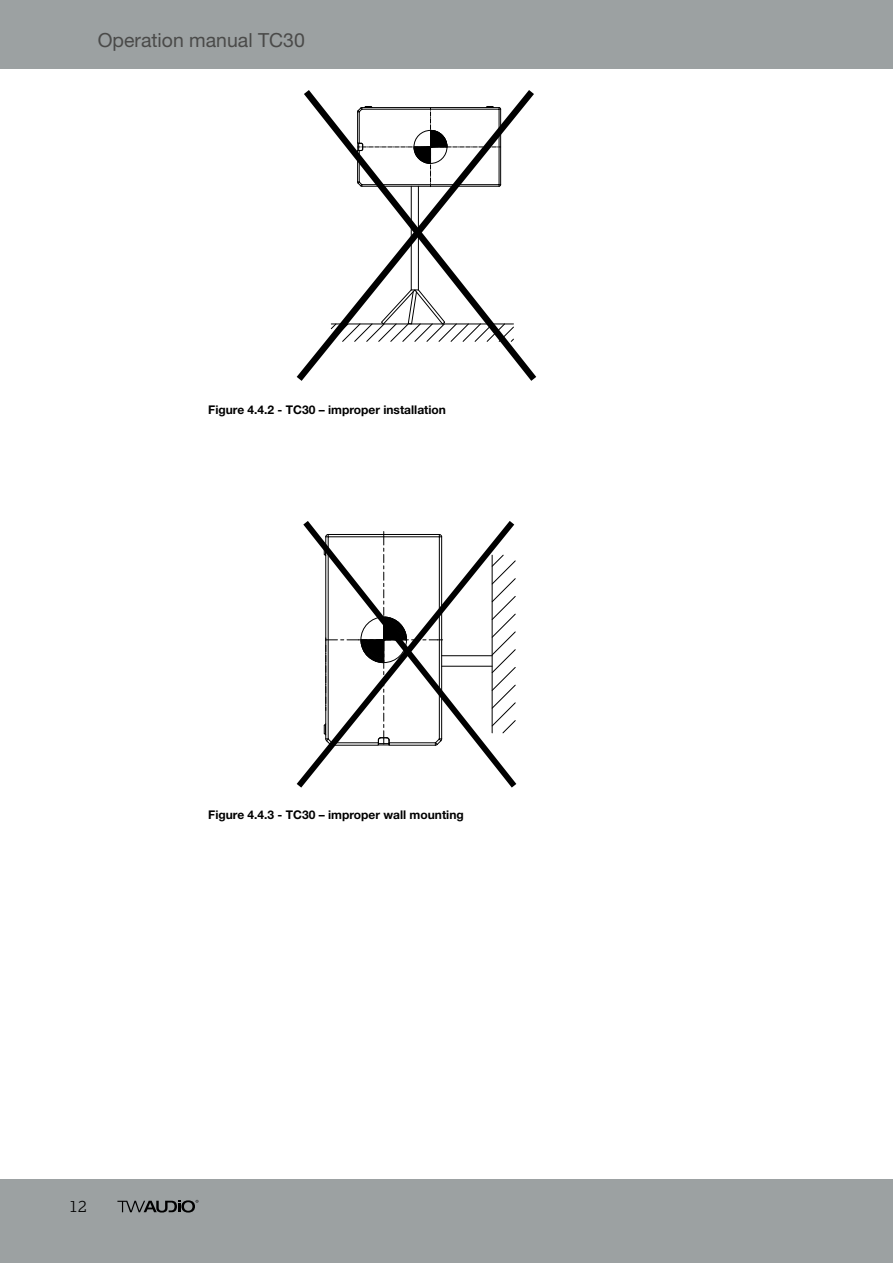
<style>
.page{position:relative;width:893px;height:1263px;background:#fff}
.page>*{position:absolute;margin:0;border:0;box-sizing:border-box;transform-origin:0 0}
.t1{font:19.5px "Helvetica Neue LT Std";color:#4a4a49}
.t2{font:300 16.5px "Lexia";color:#000}
.t3{font:700 12px "Helvetica Neue LT Std";color:#000}
</style>
<div class="page">
<div style="left:0;top:0;width:893px;height:69px;background:#9ca1a2"></div>
<div style="left:0;top:1179px;width:893px;height:84px;background:#9ca1a2"></div>
<svg style="left:117px;top:1200px;width:81px;height:12px"></svg>
<svg style="left:296px;top:90px;width:241px;height:291px"></svg>
<svg style="left:296px;top:521px;width:221px;height:267px"></svg>
<hr style="left:442px;top:655px;width:50px;height:1px;background:#000">
<hr style="left:442px;top:666px;width:50px;height:1px;background:#000">
<svg style="left:491px;top:554px;width:25px;height:180px"></svg>
<svg style="left:323px;top:531px;width:120px;height:215px"></svg>
<hr style="left:492px;top:555px;width:1px;height:178px;background:#000">
<h1 class="t1" style="left:98px;top:29px;width:209px">Operation manual TC30</h1>
<p class="t3" style="left:208px;top:402px;width:239px">Figure 4.4.2 - TC30 – improper installation</p>
<p class="t3" style="left:208px;top:807px;width:257px">Figure 4.4.3 - TC30 – improper wall mounting</p>
<h2 class="t2" style="left:69px;top:1196px;width:19px">12</h2>
</div>
